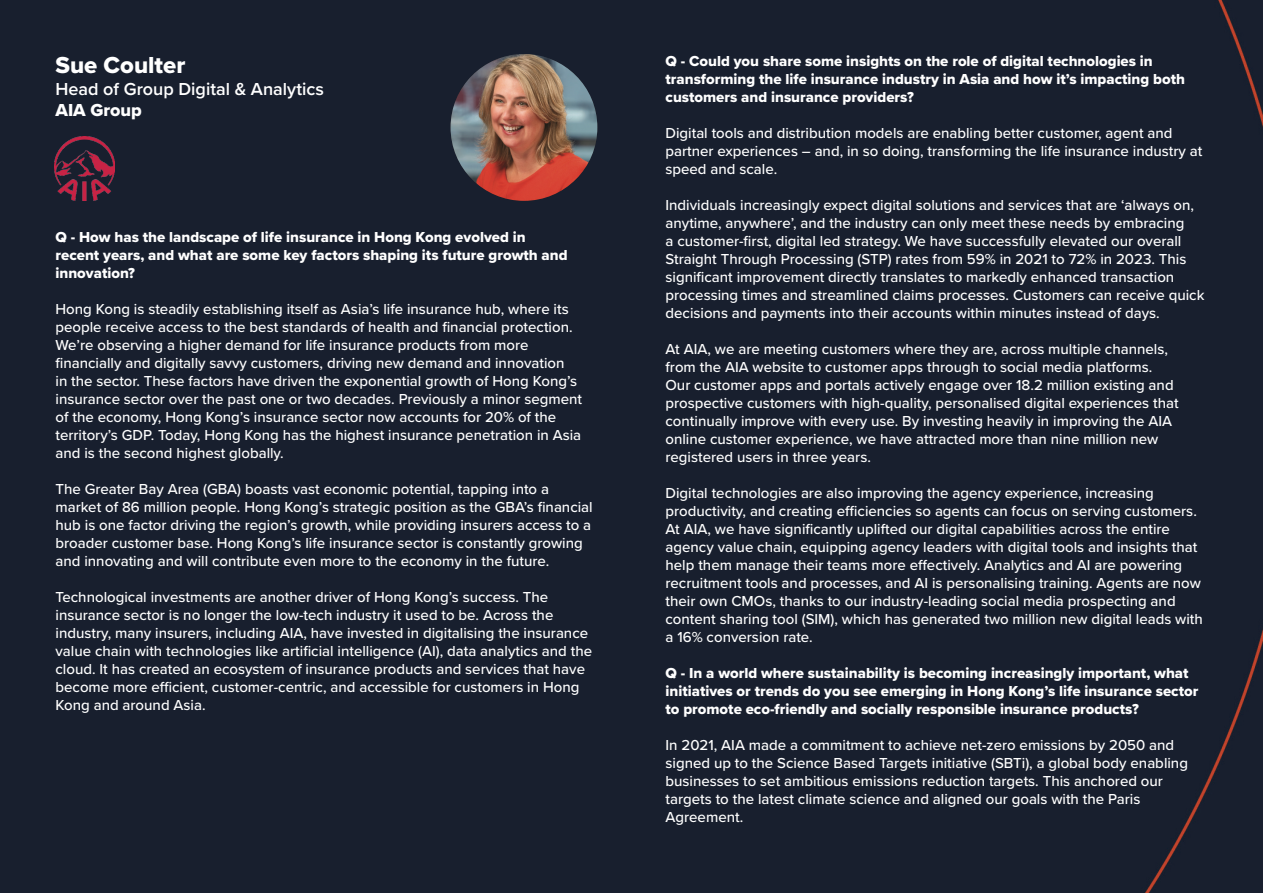
<style>
.page{position:relative;width:1263px;height:893px;background:#181f2e}
.page>*{position:absolute;margin:0;border:0;box-sizing:border-box;transform-origin:0 0}
.t1{font:24px "Proxima Nova Extrabld";color:#fff}
.t2{font:600 18px "Proxima Nova";color:#fff}
.t3{font:18px "Proxima Nova Extrabld";color:#fff}
.t4{font:500 15px/18px "Proxima Nova";color:#fff}
.t5{font:15px/18px "Proxima Nova Extrabld";color:#fff}
</style>
<div class="page">
<img style="left:450px;top:54px;width:147px;height:147px;border-radius:73px">
<img style="left:54px;top:136px;width:61px;height:65px">
<p class="t1" style="left:56px;top:47px;width:131px">Sue Coulter</p>
<p class="t2" style="left:56px;top:75px;width:270px">Head of Group Digital &amp; Analytics</p>
<p class="t3" style="left:56px;top:97px;width:88px">AIA Group</p>
<p class="t5" style="left:56px;top:228px;width:514px">Q - How has the landscape of life insurance in Hong Kong evolved in recent years, and what are some key factors shaping its future growth and innovation?</p>
<p class="t4" style="left:56px;top:300px;width:528px">Hong Kong is steadily establishing itself as Asia’s life insurance hub, where its people receive access to the best standards of health and financial protection.<br>We’re observing a higher demand for life insurance products from more financially and digitally savvy customers, driving new demand and innovation<br>in the sector. These factors have driven the exponential growth of Hong Kong’s insurance sector over the past one or two decades. Previously a minor segment of the economy, Hong Kong’s insurance sector now accounts for 20% of the territory’s GDP. Today, Hong Kong has the highest insurance penetration in Asia and is the second highest globally.</p>
<p class="t4" style="left:56px;top:480px;width:539px">The Greater Bay Area (GBA) boasts vast economic potential, tapping into a market of 86 million people. Hong Kong’s strategic position as the GBA’s financial hub is one factor driving the region’s growth, while providing insurers access to a broader customer base. Hong Kong’s life insurance sector is constantly growing and innovating and will contribute even more to the economy in the future.</p>
<p class="t4" style="left:56px;top:588px;width:538px">Technological investments are another driver of Hong Kong’s success. The insurance sector is no longer the low-tech industry it used to be. Across the industry, many insurers, including AIA, have invested in digitalising the insurance value chain with technologies like artificial intelligence (AI), data analytics and the cloud. It has created an ecosystem of insurance products and services that have become more efficient, customer-centric, and accessible for customers in Hong Kong and around Asia.</p>
<p class="t5" style="left:665px;top:52px;width:521px">Q - Could you share some insights on the role of digital technologies in transforming the life insurance industry in Asia and how it’s impacting both customers and insurance providers?</p>
<p class="t4" style="left:665px;top:123px;width:538px">Digital tools and distribution models are enabling better customer, agent and partner experiences – and, in so doing, transforming the life insurance industry at speed and scale.</p>
<p class="t4" style="left:665px;top:195px;width:540px">Individuals increasingly expect digital solutions and services that are ‘always on, anytime, anywhere’, and the industry can only meet these needs by embracing<br>a customer-first, digital led strategy. We have successfully elevated our overall Straight Through Processing (STP) rates from 59% in 2021 to 72% in 2023. This significant improvement directly translates to markedly enhanced transaction processing times and streamlined claims processes. Customers can receive quick decisions and payments into their accounts within minutes instead of days.</p>
<p class="t4" style="left:665px;top:339px;width:515px">At AIA, we are meeting customers where they are, across multiple channels, from the AIA website to customer apps through to social media platforms.<br>Our customer apps and portals actively engage over 18.2 million existing and prospective customers with high-quality, personalised digital experiences that continually improve with every use. By investing heavily in improving the AIA online customer experience, we have attracted more than nine million new registered users in three years.</p>
<p class="t4" style="left:665px;top:483px;width:539px">Digital technologies are also improving the agency experience, increasing productivity, and creating efficiencies so agents can focus on serving customers.<br>At AIA, we have significantly uplifted our digital capabilities across the entire agency value chain, equipping agency leaders with digital tools and insights that help them manage their teams more effectively. Analytics and AI are powering recruitment tools and processes, and AI is personalising training. Agents are now their own CMOs, thanks to our industry-leading social media prospecting and content sharing tool (SIM), which has generated two million new digital leads with a 16% conversion rate.</p>
<p class="t5" style="left:665px;top:664px;width:534px">Q - In a world where sustainability is becoming increasingly important, what initiatives or trends do you see emerging in Hong Kong’s life insurance sector to promote eco-friendly and socially responsible insurance products?</p>
<p class="t4" style="left:665px;top:735px;width:524px">In 2021, AIA made a commitment to achieve net-zero emissions by 2050 and signed up to the Science Based Targets initiative (SBTi), a global body enabling businesses to set ambitious emissions reduction targets. This anchored our targets to the latest climate science and aligned our goals with the Paris Agreement.</p>
</div>
